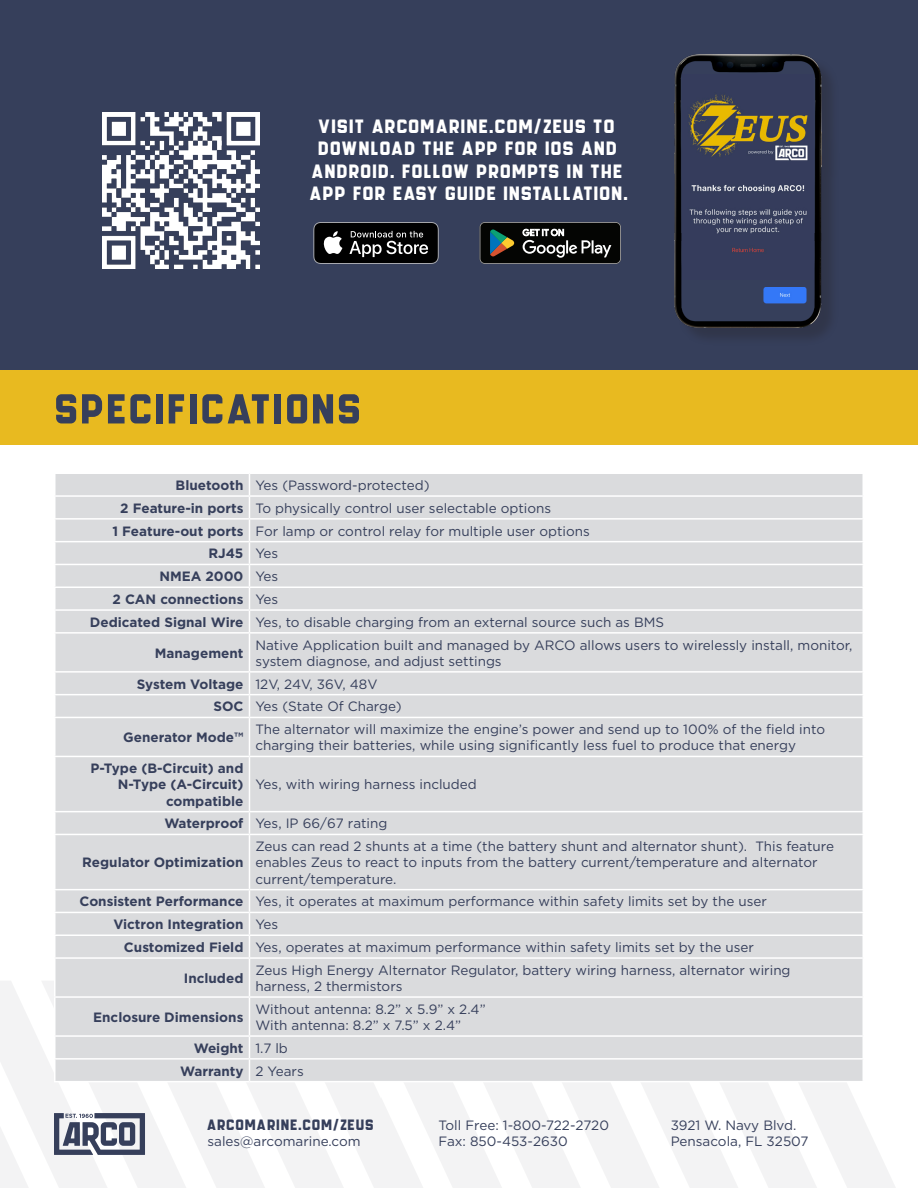
<style>
.page{position:relative;width:918px;height:1188px;background:#fff}
.page>*{position:absolute;margin:0;border:0;box-sizing:border-box;transform-origin:0 0}
.t1{font:58.5px "GROCHES";color:#363f5b}
.t2{font:27px/22.5px "GROCHES";color:#fff;text-align:center}
.t3{font:21px "GROCHES";color:#363f5b}
.t4{font:13.5px/16.2px "Gotham";color:#363f5b}
.t5{font:700 13.5px/16.2px "Gotham";color:#363f5b;text-align:right}
</style>
<div class="page">
<div style="left:0;top:0;width:918px;height:390px;background:#363f5b"></div>
<hr style="left:917px;top:0;width:1px;height:1188px;background:#363f5b">
<img style="left:103px;top:112px;width:156px;height:157px">
<svg style="left:313px;top:222px;width:126px;height:42px"></svg>
<svg style="left:480px;top:222px;width:141px;height:42px"></svg>
<div style="left:56px;top:474px;width:806px;height:507px;background:#dadbdd"></div>
<hr style="left:54px;top:495px;width:195px;height:2px;background:#fff">
<hr style="left:249px;top:495px;width:615px;height:2px;background:#fff">
<hr style="left:54px;top:518px;width:195px;height:2px;background:#fff">
<hr style="left:249px;top:518px;width:615px;height:2px;background:#fff">
<hr style="left:54px;top:541px;width:195px;height:1px;background:#fff">
<hr style="left:249px;top:541px;width:615px;height:1px;background:#fff">
<hr style="left:54px;top:564px;width:195px;height:1px;background:#fff">
<hr style="left:249px;top:564px;width:615px;height:1px;background:#fff">
<hr style="left:54px;top:586px;width:195px;height:2px;background:#fff">
<hr style="left:249px;top:586px;width:615px;height:2px;background:#fff">
<hr style="left:54px;top:609px;width:195px;height:2px;background:#fff">
<hr style="left:249px;top:609px;width:615px;height:2px;background:#fff">
<svg style="left:249px;top:474px;width:1px;height:158px"></svg>
<hr style="left:54px;top:632px;width:195px;height:2px;background:#fff">
<hr style="left:249px;top:632px;width:615px;height:2px;background:#fff">
<hr style="left:249px;top:634px;width:1px;height:37px;background:#fff">
<hr style="left:54px;top:671px;width:195px;height:2px;background:#fff">
<hr style="left:249px;top:671px;width:615px;height:2px;background:#fff">
<hr style="left:54px;top:694px;width:195px;height:1px;background:#fff">
<hr style="left:249px;top:694px;width:615px;height:1px;background:#fff">
<svg style="left:249px;top:673px;width:1px;height:44px"></svg>
<hr style="left:54px;top:717px;width:195px;height:1px;background:#fff">
<hr style="left:249px;top:717px;width:615px;height:1px;background:#fff">
<hr style="left:249px;top:718px;width:1px;height:38px;background:#fff">
<hr style="left:54px;top:756px;width:195px;height:1px;background:#fff">
<hr style="left:249px;top:756px;width:615px;height:1px;background:#fff">
<hr style="left:249px;top:757px;width:1px;height:54px;background:#fff">
<hr style="left:54px;top:811px;width:195px;height:1px;background:#fff">
<hr style="left:249px;top:811px;width:615px;height:1px;background:#fff">
<svg style="left:249px;top:812px;width:1px;height:22px"></svg>
<hr style="left:54px;top:834px;width:195px;height:1px;background:#fff">
<hr style="left:249px;top:834px;width:615px;height:1px;background:#fff">
<hr style="left:249px;top:835px;width:1px;height:54px;background:#fff">
<hr style="left:54px;top:889px;width:195px;height:1px;background:#fff">
<hr style="left:249px;top:889px;width:615px;height:1px;background:#fff">
<hr style="left:54px;top:912px;width:195px;height:1px;background:#fff">
<hr style="left:249px;top:912px;width:615px;height:1px;background:#fff">
<hr style="left:54px;top:934px;width:195px;height:2px;background:#fff">
<hr style="left:249px;top:934px;width:615px;height:2px;background:#fff">
<svg style="left:249px;top:890px;width:1px;height:67px"></svg>
<hr style="left:54px;top:957px;width:195px;height:2px;background:#fff">
<hr style="left:249px;top:957px;width:615px;height:2px;background:#fff">
<hr style="left:249px;top:959px;width:1px;height:37px;background:#fff">
<div style="left:677px;top:56px;width:163px;height:290px;background:#333a51"></div>
<img style="left:675px;top:241px;width:146px;height:86px">
<img style="left:675px;top:54px;width:146px;height:187px">
<img style="left:683px;top:74px;width:130px;height:205px">
<img style="left:764px;top:287px;width:42px;height:16px">
<svg style="left:0;top:981px;width:918px;height:207px"></svg>
<div style="left:0;top:370px;width:918px;height:75px;background:#e8ba20"></div>
<p class="t2" style="left:310px;top:115px;width:321px">Visit arcomarine.com/Zeus to download the app for iOS and<br>Android. Follow prompts in the app for easy guide installation.</p>
<p class="t1" style="left:56px;top:384px;width:310px">SPECIFICATIONS</p>
<p class="t5" style="left:176px;top:477px;width:69px">Bluetooth</p>
<p class="t4" style="left:255px;top:477px;width:176px">Yes (Password-protected)</p>
<p class="t5" style="left:120px;top:500px;width:125px">2 Feature-in ports</p>
<p class="t4" style="left:255px;top:500px;width:297px">To physically control user selectable options</p>
<p class="t5" style="left:113px;top:523px;width:132px">1 Feature-out ports</p>
<p class="t4" style="left:255px;top:522px;width:336px">For lamp or control relay for multiple user options</p>
<p class="t5" style="left:208px;top:545px;width:37px">RJ45</p>
<p class="t4" style="left:255px;top:545px;width:24px">Yes</p>
<p class="t5" style="left:159px;top:568px;width:86px">NMEA 2000</p>
<p class="t4" style="left:255px;top:568px;width:24px">Yes</p>
<p class="t5" style="left:113px;top:591px;width:132px">2 CAN connections</p>
<p class="t4" style="left:255px;top:591px;width:24px">Yes</p>
<p class="t5" style="left:90px;top:614px;width:155px">Dedicated Signal Wire</p>
<p class="t4" style="left:255px;top:614px;width:410px">Yes, to disable charging from an external source such as BMS</p>
<p class="t5" style="left:155px;top:645px;width:90px">Management</p>
<p class="t4" style="left:255px;top:636px;width:598px">Native Application built and managed by ARCO allows users to wirelessly install, monitor, system diagnose, and adjust settings</p>
<p class="t5" style="left:137px;top:676px;width:108px">System Voltage</p>
<p class="t4" style="left:255px;top:675px;width:123px">12V, 24V, 36V, 48V</p>
<p class="t5" style="left:213px;top:699px;width:32px">SOC</p>
<p class="t4" style="left:255px;top:698px;width:148px">Yes (State Of Charge)</p>
<p class="t5" style="left:123px;top:729px;width:122px">Generator Mode™</p>
<p class="t4" style="left:255px;top:721px;width:571px">The alternator will maximize the engine’s power and send up to 100% of the field into charging their batteries, while using significantly less fuel to produce that energy</p>
<p class="t5" style="left:90px;top:760px;width:155px">P-Type (B-Circuit) and<br>N-Type (A-Circuit) compatible</p>
<p class="t4" style="left:255px;top:776px;width:223px">Yes, with wiring harness included</p>
<p class="t5" style="left:164px;top:816px;width:81px">Waterproof</p>
<p class="t4" style="left:255px;top:815px;width:133px">Yes, IP 66/67 rating</p>
<p class="t5" style="left:82px;top:854px;width:163px">Regulator Optimization</p>
<p class="t4" style="left:255px;top:838px;width:580px">Zeus can read 2 shunts at a time (the battery shunt and alternator shunt). This feature enables Zeus to react to inputs from the battery current/temperature and alternator current/temperature.</p>
<p class="t5" style="left:80px;top:893px;width:165px">Consistent Performance</p>
<p class="t4" style="left:255px;top:893px;width:513px">Yes, it operates at maximum performance within safety limits set by the user</p>
<p class="t5" style="left:113px;top:916px;width:132px">Victron Integration</p>
<p class="t4" style="left:255px;top:916px;width:24px">Yes</p>
<p class="t5" style="left:124px;top:939px;width:121px">Customized Field</p>
<p class="t4" style="left:255px;top:939px;width:500px">Yes, operates at maximum performance within safety limits set by the user</p>
<p class="t5" style="left:184px;top:970px;width:61px">Included</p>
<p class="t4" style="left:255px;top:962px;width:537px">Zeus High Energy Alternator Regulator, battery wiring harness, alternator wiring</p>
<p class="t4" style="left:255px;top:978px;width:149px">harness, 2 thermistors</p>
<p class="t5" style="left:93px;top:1009px;width:152px">Enclosure Dimensions</p>
<p class="t4" style="left:255px;top:1001px;width:232px">Without antenna: 8.2” x 5.9” x 2.4”</p>
<p class="t4" style="left:255px;top:1017px;width:207px">With antenna: 8.2” x 7.5” x 2.4”</p>
<p class="t5" style="left:194px;top:1040px;width:51px">Weight</p>
<p class="t4" style="left:255px;top:1040px;width:34px">1.7 lb</p>
<p class="t5" style="left:180px;top:1063px;width:65px">Warranty</p>
<p class="t4" style="left:255px;top:1062px;width:50px">2 Years</p>
<p class="t3" style="left:208px;top:1115px;width:169px">arcomarine.com/ZEUS</p>
<p class="t4" style="left:671px;top:1117px;width:127px">3921 W. Navy Blvd.</p>
<p class="t4" style="left:671px;top:1133px;width:139px">Pensacola, FL 32507</p>
<p class="t4" style="left:439px;top:1117px;width:172px">Toll Free: 1-800-722-2720</p>
<p class="t4" style="left:208px;top:1133px;width:155px">sales@arcomarine.com</p>
<p class="t4" style="left:439px;top:1133px;width:131px">Fax: 850-453-2630</p>
</div>
